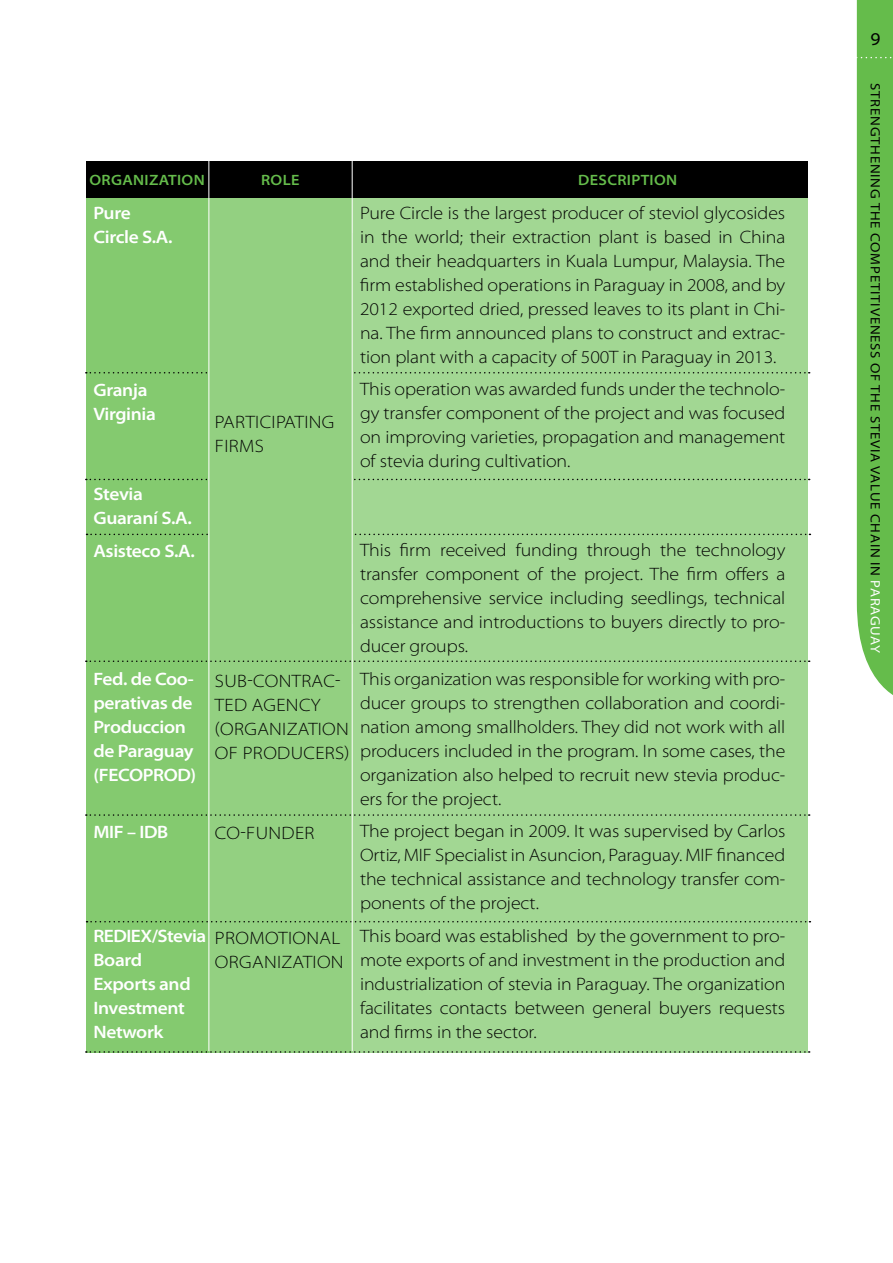
<style>
.page{position:relative;width:893px;height:1263px;background:#fff}
.page>*{position:absolute;margin:0;border:0;box-sizing:border-box;transform-origin:0 0}
.t1{font:300 semi-expanded 18px/24px "Myriad Pro";letter-spacing:-.005em;color:#000;text-align:justify}
.t2{font:600 semi-expanded 18px/24px "Myriad Pro";letter-spacing:-.02em;color:#fff}
.t3{font:semi-expanded 18px "Myriad Pro";color:#000}
.t4{font:600 semi-expanded 15px "Myriad Pro";color:#65bc4b}
.t5{font:semi-expanded 13.5px "Myriad Pro";letter-spacing:.06em;color:#000}
.s1{color:#fff}
</style>
<div class="page">
<div style="left:856px;top:0;width:37px;height:695px;background:#65bc4b"></div>
<div style="left:86px;top:198px;width:721px;height:854px;background:#84ca6f"></div>
<div style="left:209px;top:198px;width:598px;height:854px;background:#93d081"></div>
<div style="left:352px;top:198px;width:455px;height:854px;background:#a2d793"></div>
<div style="left:86px;top:161px;width:721px;height:37px;background:#000"></div>
<svg style="left:86px;top:372px;width:724px;height:1px"></svg>
<svg style="left:86px;top:479px;width:724px;height:1px"></svg>
<svg style="left:87px;top:534px;width:723px;height:1px"></svg>
<svg style="left:86px;top:660px;width:724px;height:2px"></svg>
<svg style="left:86px;top:814px;width:724px;height:2px"></svg>
<svg style="left:87px;top:921px;width:723px;height:1px"></svg>
<svg style="left:86px;top:1051px;width:724px;height:2px"></svg>
<div style="left:210px;top:233px;width:143px;height:391px;background:#93d081"></div>
<hr style="left:208px;top:160px;width:1px;height:891px;background:#fff">
<hr style="left:352px;top:160px;width:1px;height:891px;background:#fff">
<p class="t4" style="left:90px;top:171px;width:11px">organi</p>
<p class="t4" style="left:149px;top:171px;width:20px">zation</p>
<p class="t4" style="left:261px;top:171px;width:11px">role</p>
<p class="t4" style="left:578px;top:171px;width:10px">description</p>
<p class="t2" style="left:93px;top:200px;width:81px">Pure<br>Circle S.A.</p>
<p class="t1" style="left:360px;top:201px;width:427px">Pure Circle is the largest producer of steviol glycosides in the world; their extraction plant is based in China and their headquarters in Kuala Lumpur, Malaysia. The firm established operations in Paraguay in 2008, and by 2012 exported dried, pressed leaves to its plant in Chi&shy;na. The firm announced plans to construct and extrac&shy;tion plant with a capacity of 500T in Paraguay in 2013.</p>
<p class="t1" style="left:360px;top:377px;width:427px">This operation was awarded funds under the technolo&shy;gy transfer component of the project and was focused on improving varieties, propagation and management of stevia during cultivation.</p>
<p class="t2" style="left:93px;top:377px;width:64px">Granja<br>Virginia</p>
<p class="t1" style="left:215px;top:409px;width:19px">Participating firms</p>
<p class="t2" style="left:93px;top:481px;width:100px">Stevia<br>Guaraní S.A.</p>
<p class="t2" style="left:93px;top:538px;width:103px">Asisteco S.A.</p>
<p class="t2" style="left:93px;top:666px;width:104px">Fed. de Coo&shy;perativas de<br>Produccion de Paraguay (FECOPROD)</p>
<p class="t2" style="left:93px;top:819px;width:76px">MIF – IDB</p>
<p class="t1" style="left:215px;top:668px;width:51px">Sub-contrac</p>
<p class="t1" style="left:335px;top:668px;width:7px">-</p>
<p class="t1" style="left:215px;top:692px;width:12px">ted</p>
<p class="t1" style="left:252px;top:692px;width:13px">agency</p>
<p class="t1" style="left:215px;top:716px;width:17px">(organi</p>
<p class="t1" style="left:287px;top:716px;width:22px">zation</p>
<p class="t1" style="left:215px;top:740px;width:40px">of producers</p>
<p class="t1" style="left:345px;top:740px;width:6px">)</p>
<p class="t1" style="left:215px;top:821px;width:44px">Co-funder</p>
<p class="t2" style="left:93px;top:923px;width:114px">REDIEX/Stevia<br>Board<br>Exports and<br>Investment<br>Network</p>
<p class="t1" style="left:215px;top:925px;width:23px">Promotional organi</p>
<p class="t1" style="left:281px;top:949px;width:22px">zation</p>
<p class="t1" style="left:360px;top:538px;width:427px">This firm received funding through the technology transfer component of the project. The firm offers a comprehensive service including seedlings, technical assistance and introductions to buyers directly to pro&shy;ducer groups.</p>
<p class="t1" style="left:360px;top:667px;width:427px">This organization was responsible for working with pro&shy;ducer groups to strengthen collaboration and coordi&shy;nation among smallholders. They did not work with all producers included in the program. In some cases, the organization also helped to recruit new stevia produc&shy;ers for the project.</p>
<p class="t1" style="left:360px;top:819px;width:427px">The project began in 2009. It was supervised by Carlos Ortiz, MIF Specialist in Asuncion, Paraguay. MIF financed the technical assistance and technology transfer com&shy;ponents of the project.</p>
<p class="t1" style="left:360px;top:924px;width:427px">This board was established by the government to pro&shy;mote exports of and investment in the production and industrialization of stevia in Paraguay. The organization facilitates contacts between general buyers requests and firms in the sector.</p>
<p class="t3" style="left:871px;top:27px;width:12px">9</p>
<p class="t5" style="left:884px;top:83px;width:571px;rotate:90deg">STRENGTHENING THE COMPETITIVENESS OF THE STEVIA VALUE CHAIN IN <span class="s1">Paraguay</span></p>
</div>
